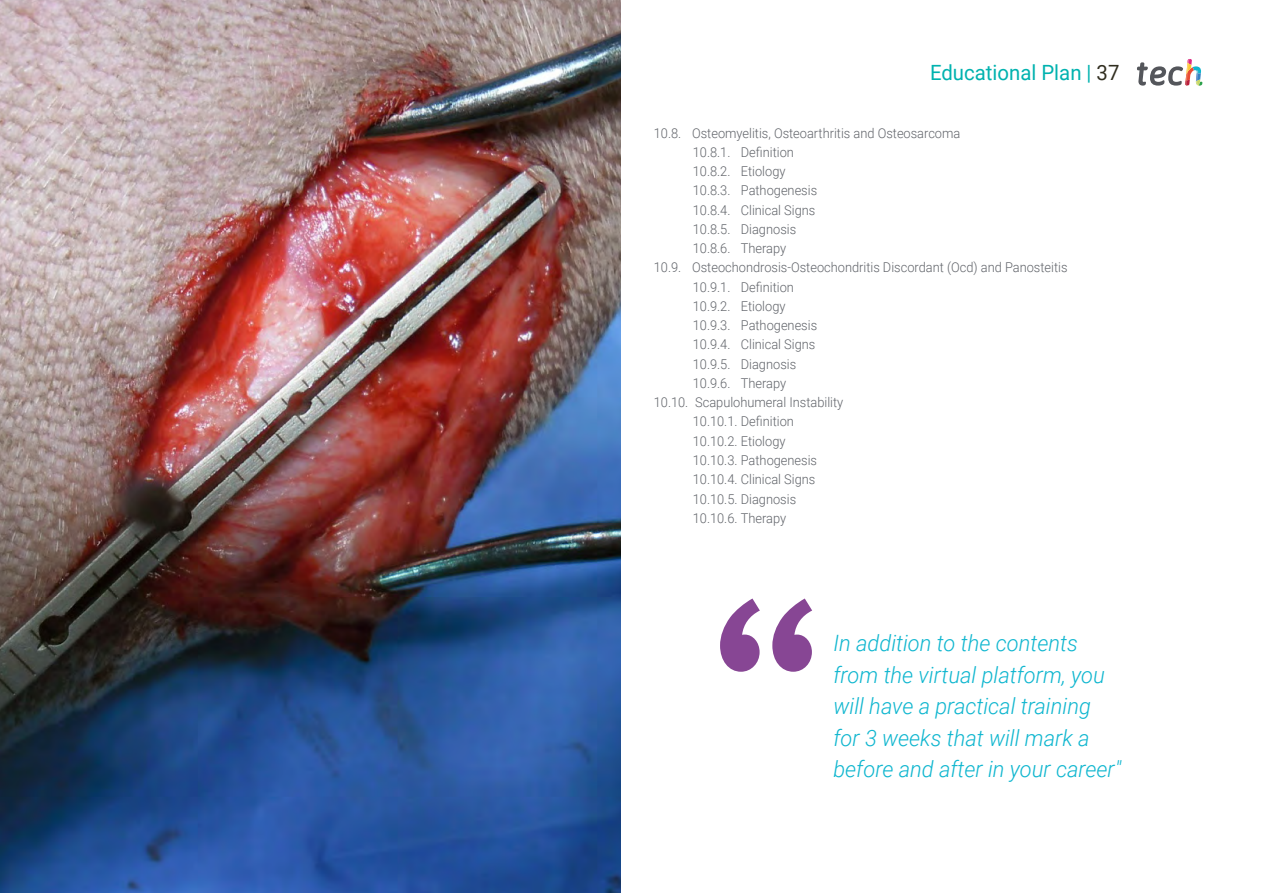
<style>
.page{position:relative;width:1263px;height:893px;background:#fff}
.page>*{position:absolute;margin:0;border:0;box-sizing:border-box;transform-origin:0 0}
.t1{font:italic 300 22.5px/31.5px "Roboto";color:#0fb6cf}
.t2{font:21px "Roboto";color:#00b2af}
.t3{font:300 13.5px "Roboto";color:#61646a;scale:.95 1}
.s1{color:#312e20}
</style>
<div class="page">
<img style="left:0;top:0;width:621px;height:893px">
<svg style="left:720px;top:598px;width:92px;height:74px"></svg>
<svg style="left:1137px;top:59px;width:65px;height:27px"></svg>
<h2 class="t2" style="left:930px;top:57px;width:191px">Educational Plan | <span class="s1">37</span></h2>
<p class="t3" style="left:654px;top:123px;width:324px">10.8. Osteomyelitis, Osteoarthritis and Osteosarcoma</p>
<p class="t3" style="left:693px;top:143px;width:108px">10.8.1. Definition</p>
<p class="t3" style="left:693px;top:162px;width:99px">10.8.2. Etiology</p>
<p class="t3" style="left:693px;top:181px;width:132px">10.8.3. Pathogenesis</p>
<p class="t3" style="left:693px;top:200px;width:131px">10.8.4. Clinical Signs</p>
<p class="t3" style="left:693px;top:220px;width:110px">10.8.5. Diagnosis</p>
<p class="t3" style="left:693px;top:239px;width:100px">10.8.6. Therapy</p>
<p class="t3" style="left:654px;top:258px;width:437px">10.9. Osteochondrosis-Osteochondritis Discordant (Ocd) and Panosteitis</p>
<p class="t3" style="left:693px;top:277px;width:108px">10.9.1. Definition</p>
<p class="t3" style="left:693px;top:297px;width:99px">10.9.2. Etiology</p>
<p class="t3" style="left:693px;top:316px;width:132px">10.9.3. Pathogenesis</p>
<p class="t3" style="left:693px;top:335px;width:131px">10.9.4. Clinical Signs</p>
<p class="t3" style="left:693px;top:354px;width:110px">10.9.5. Diagnosis</p>
<p class="t3" style="left:693px;top:374px;width:100px">10.9.6. Therapy</p>
<p class="t3" style="left:654px;top:393px;width:201px">10.10. Scapulohumeral Instability</p>
<p class="t3" style="left:693px;top:412px;width:108px">10.10.1. Definition</p>
<p class="t3" style="left:693px;top:431px;width:99px">10.10.2. Etiology</p>
<p class="t3" style="left:693px;top:451px;width:132px">10.10.3. Pathogenesis</p>
<p class="t3" style="left:693px;top:470px;width:131px">10.10.4. Clinical Signs</p>
<p class="t3" style="left:693px;top:489px;width:110px">10.10.5. Diagnosis</p>
<p class="t3" style="left:693px;top:508px;width:100px">10.10.6. Therapy</p>
<h1 class="t1" style="left:833px;top:626px;width:289px">In addition to the contents from the virtual platform, you will have a practical training for 3 weeks that will mark a before and after in your career"</h1>
</div>
